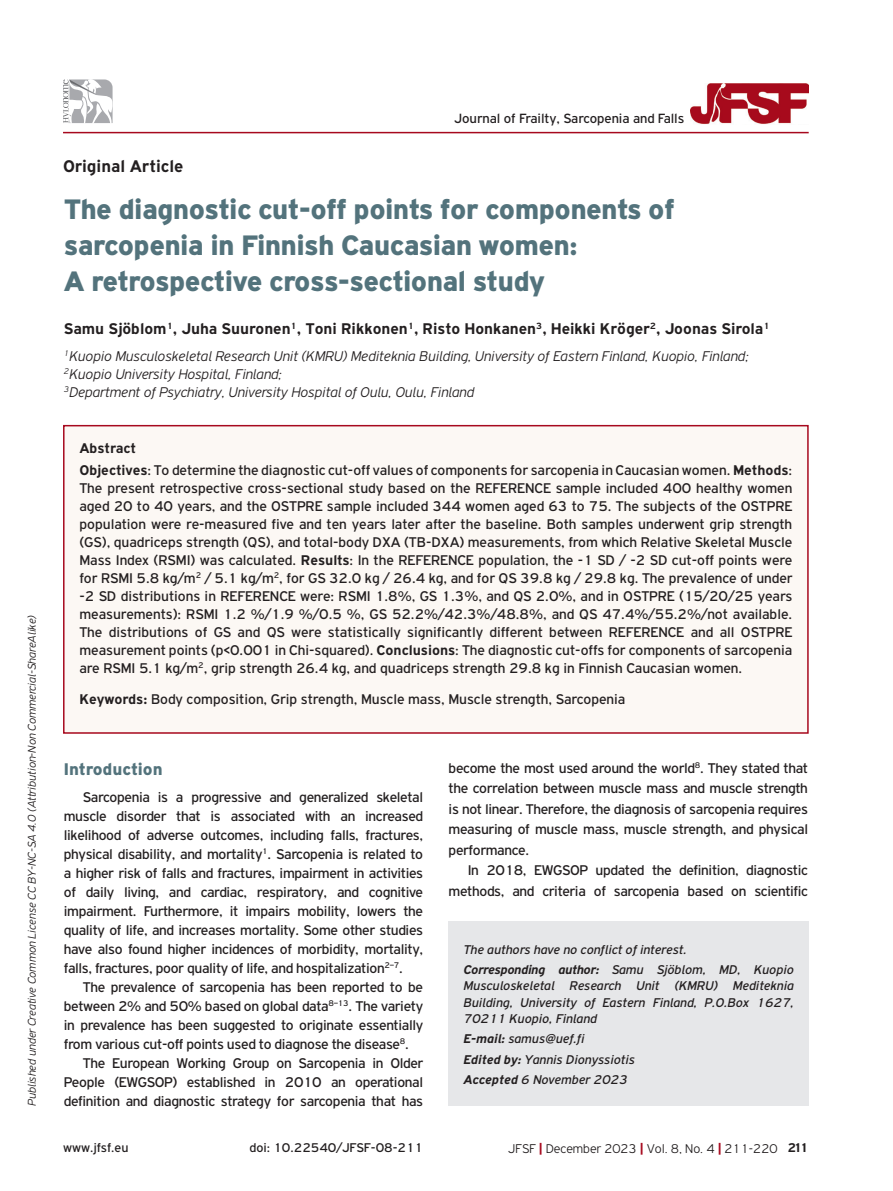
<style>
.page{position:relative;width:893px;height:1191px;background:#fff}
.page>*{position:absolute;margin:0;border:0;box-sizing:border-box;transform-origin:0 0}
.BASIC_TITLE{font:900 30px/36px "PF Highway Gothic";letter-spacing:-.02em;color:#53737c}
.TYPE_OF_ARTICLE{font:700 18px "PF Highway Gothic";color:#231f20}
.TITLE_BOLD{font:900 18px "PF Highway Gothic";color:#53737c}
.AUTHORS{font:700 16.5px "PF Highway Gothic";color:#231f20}
.ABSTRACT_TEXT{font:15px/18.9px "PF Highway Gothic";letter-spacing:-.02em;color:#231f20;text-align:justify}
.TITLE_ADDRESS{font:italic 300 15px "PF Highway Gothic";color:#231f20}
.KEYWORDS{font:15px "PF Highway Gothic";color:#231f20}
.ABSTRACT_TITLE{font:700 15px "PF Highway Gothic";color:#231f20}
.t1{font:14.25px "PF Highway Gothic";color:#231f20}
.CORRESPONDING_AUTHOR{font:italic 13.5px/16.2px "PF Highway Gothic";color:#231f20;text-align:justify}
.t2{font:300 13.5px "PF Highway Gothic";color:#231f20}
.t3{font:13.5px "PF Highway Gothic";color:#231f20}
.CONFLICT_OF_INTEREST{font:italic 13.5px "PF Highway Gothic";color:#231f20}
.t4{font:700 13.5px "PF Highway Gothic";color:#231f20}
.t5{font:italic 300 12px "PF Highway Gothic";color:#231f20}
.s1{font-weight:700}
.s2{font-weight:900;color:#a7091e}
</style>
<div class="page">
<div style="left:63px;top:425px;width:745px;height:308px;background:#fcf8f4"></div>
<img style="left:691px;top:83px;width:117px;height:41px">
<div style="left:63px;top:425px;width:746px;height:308px;border:2px solid #a7091e"></div>
<div style="left:449px;top:921px;width:360px;height:185px;background:#e6e7e9"></div>
<hr style="left:63px;top:132px;width:746px;height:1px;background:#a7091e">
<svg style="left:63px;top:79px;width:50px;height:44px"></svg>
<p class="t5" style="left:25px;top:1106px;width:492px;rotate:-90deg">Published under Creative Common License CC BY-NC-SA 4.0 (Attribution-Non Commercial-ShareAlike)</p>
<p class="t1" style="left:454px;top:111px;width:232px">Journal of Frailty, Sarcopenia and Falls</p>
<p class="TYPE_OF_ARTICLE" style="left:63px;top:156px;width:122px">Original Article</p>
<p class="BASIC_TITLE" style="left:64px;top:191px;width:612px">The diagnostic cut-off points for components of sarcopenia in Finnish Caucasian women:<br>A retrospective cross-sectional study</p>
<p class="AUTHORS" style="left:64px;top:320px;width:707px">Samu Sjöblom<sup>1</sup>, Juha Suuronen<sup>1</sup>, Toni Rikkonen<sup>1</sup>, Risto Honkanen<sup>3</sup>, Heikki Kröger<sup>2</sup>, Joonas Sirola<sup>1</sup></p>
<p class="TITLE_ADDRESS" style="left:64px;top:348px;width:686px"><sup>1</sup>Kuopio Musculoskeletal Research Unit (KMRU) Mediteknia Building, University of Eastern Finland, Kuopio, Finland;</p>
<p class="TITLE_ADDRESS" style="left:64px;top:366px;width:220px"><sup>2</sup>Kuopio University Hospital, Finland;</p>
<p class="TITLE_ADDRESS" style="left:64px;top:384px;width:412px"><sup>3</sup>Department of Psychiatry, University Hospital of Oulu, Oulu, Finland</p>
<p class="ABSTRACT_TITLE" style="left:79px;top:440px;width:58px">Abstract</p>
<p class="ABSTRACT_TEXT" style="left:79px;top:461px;width:714px;line-height:18px"><span class="s1">Objectives</span>: To determine the diagnostic cut-off values of components for sarcopenia in Caucasian women. <span class="s1">Methods</span>:<br>The present retrospective cross-sectional study based on the REFERENCE sample included 400 healthy women aged 20 to 40 years, and the OSTPRE sample included 344 women aged 63 to 75. The subjects of the OSTPRE population were re-measured five and ten years later after the baseline. Both samples underwent grip strength (GS), quadriceps strength (QS), and total-body DXA (TB-DXA) measurements, from which Relative Skeletal Muscle Mass Index (RSMI) was calculated. <span class="s1">Results</span>: In the REFERENCE population, the -1 SD / -2 SD cut-off points were for RSMI 5.8 kg/m<sup>2</sup> / 5.1 kg/m<sup>2</sup>, for GS 32.0 kg / 26.4 kg, and for QS 39.8 kg / 29.8 kg. The prevalence of under -2 SD distributions in REFERENCE were: RSMI 1.8%, GS 1.3%, and QS 2.0%, and in OSTPRE (15/20/25 years measurements): RSMI 1.2 %/1.9 %/0.5 %, GS 52.2%/42.3%/48.8%, and QS 47.4%/55.2%/not available.<br>The distributions of GS and QS were statistically significantly different between REFERENCE and all OSTPRE measurement points (p&lt;0.001 in Chi-squared). <span class="s1">Conclusions</span>: The diagnostic cut-offs for components of sarcopenia are RSMI 5.1 kg/m<sup>2</sup>, grip strength 26.4 kg, and quadriceps strength 29.8 kg in Finnish Caucasian women.</p>
<p class="KEYWORDS" style="left:79px;top:691px;width:547px"><span class="s1">Keywords:</span> Body composition, Grip strength, Muscle mass, Muscle strength, Sarcopenia</p>
<p class="TITLE_BOLD" style="left:64px;top:759px;width:100px">Introduction</p>
<p class="ABSTRACT_TEXT" style="left:64px;top:788px;width:361px;text-indent:19px">Sarcopenia is a progressive and generalized skeletal muscle disorder that is associated with an increased likelihood of adverse outcomes, including falls, fractures, physical disability, and mortality<sup>1</sup>. Sarcopenia is related to a higher risk of falls and fractures, impairment in activities of daily living, and cardiac, respiratory, and cognitive impairment. Furthermore, it impairs mobility, lowers the quality of life, and increases mortality. Some other studies have also found higher incidences of morbidity, mortality, falls, fractures, poor quality of life, and hospitalization<sup>2–7</sup>.</p>
<p class="ABSTRACT_TEXT" style="left:64px;top:977px;width:361px;text-indent:19px">The prevalence of sarcopenia has been reported to be between 2% and 50% based on global data<sup>8–13</sup>. The variety in prevalence has been suggested to originate essentially from various cut-off points used to diagnose the disease<sup>8</sup>.</p>
<p class="ABSTRACT_TEXT" style="left:64px;top:1053px;width:361px;text-indent:19px">The European Working Group on Sarcopenia in Older People (EWGSOP) established in 2010 an operational definition and diagnostic strategy for sarcopenia that has</p>
<p class="ABSTRACT_TEXT" style="left:449px;top:757px;width:361px;line-height:20.5px">become the most used around the world<sup>8</sup>. They stated that the correlation between muscle mass and muscle strength is not linear. Therefore, the diagnosis of sarcopenia requires measuring of muscle mass, muscle strength, and physical performance.</p>
<p class="ABSTRACT_TEXT" style="left:449px;top:860px;width:361px;line-height:20.5px;text-align:right">In 2018, EWGSOP updated the definition, diagnostic methods, and criteria of sarcopenia based on scientific</p>
<p class="CONFLICT_OF_INTEREST" style="left:463px;top:942px;width:225px">The authors have no conflict of interest.</p>
<p class="CORRESPONDING_AUTHOR" style="left:463px;top:961px;width:332px"><span class="s1">Corresponding author:</span> Samu Sjöblom, MD, Kuopio Musculoskeletal Research Unit (KMRU) Mediteknia Building, University of Eastern Finland, P.O.Box 1627, 70211 Kuopio, Finland</p>
<p class="CORRESPONDING_AUTHOR" style="left:463px;top:1030px;width:122px"><span class="s1">E-mail:</span> samus@uef.fi</p>
<p class="CORRESPONDING_AUTHOR" style="left:463px;top:1051px;width:173px"><span class="s1">Edited by:</span> Yannis Dionyssiotis</p>
<p class="CORRESPONDING_AUTHOR" style="left:463px;top:1071px;width:166px"><span class="s1">Accepted</span> 6 November 2023</p>
<p class="t3" style="left:63px;top:1140px;width:67px">www.jfsf.eu</p>
<p class="t3" style="left:250px;top:1140px;width:175px">doi: 10.22540/JFSF-08-211</p>
<p class="t2" style="left:508px;top:1141px;width:271px">JFSF <span class="s2">|</span> December 2023 <span class="s2">|</span> Vol. 8, No. 4 <span class="s2">|</span> 211-220</p>
<p class="t4" style="left:787px;top:1140px;width:23px">211</p>
</div>
